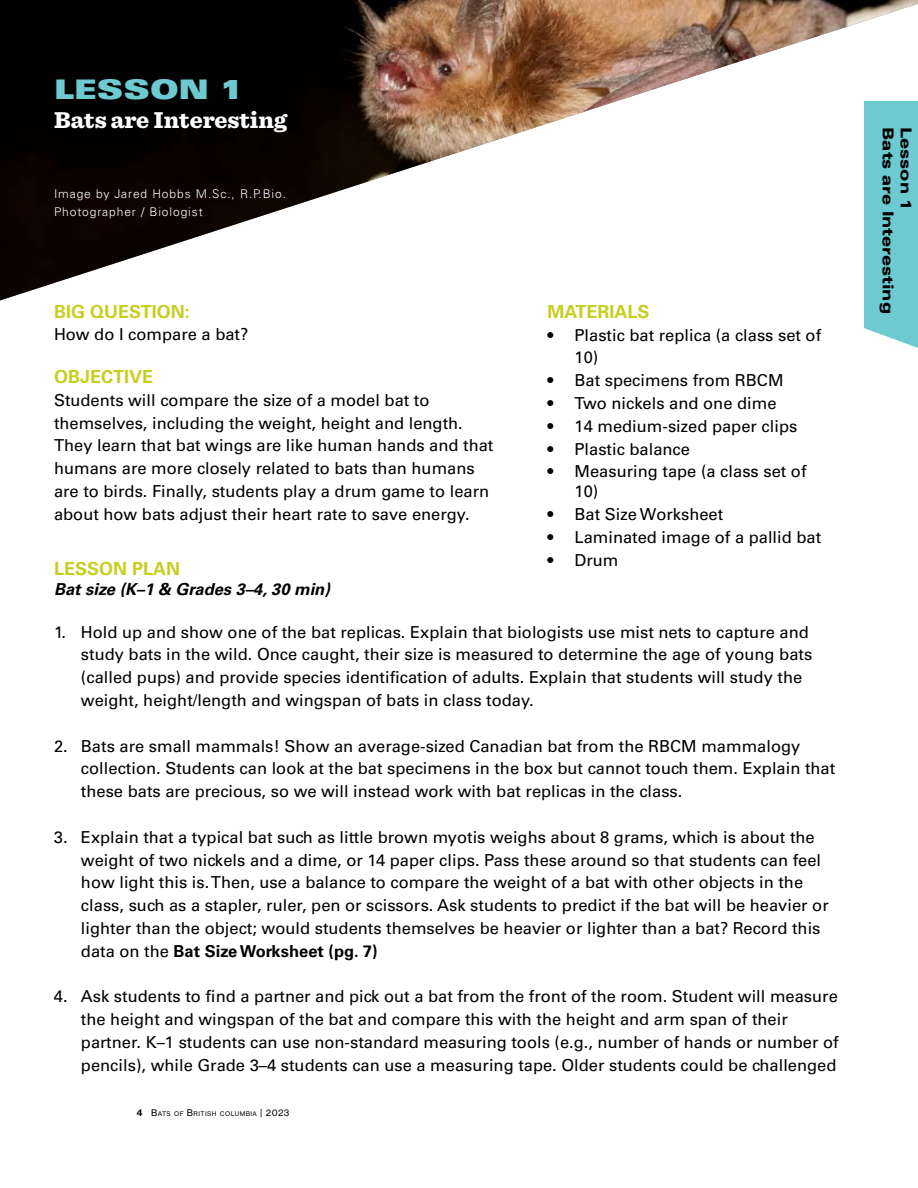
<style>
.page{position:relative;width:918px;height:1188px;background:#fff}
.page>*{position:absolute;margin:0;border:0;box-sizing:border-box;transform-origin:0 0}
.t1{font:27px "Univers LT Std X Black Ex";color:#6ccad0}
.t2{font:900 24px "Sentinel";color:#fff}
.t3{font:700 18px "Univers LT Std";color:#c6cf21}
.t4{font:16.5px/22.8px "Univers LT Std";color:#000}
.t5{font:italic 700 16.5px "Univers LT Std";color:#000}
.t6{font:900 expanded 15px "Univers LT Std";color:#000}
.t7{font:300 12px/18px "Univers LT Std";letter-spacing:.075em;color:#fff}
.t8{font:6.3px "N Haas Grotesk TX Pro 55 Rg";letter-spacing:.07em;color:#000}
.s1{font-weight:700}
.s2{font-family:"N Haas Grotesk TX Pro 75 Bd";font-size:9px}
.s3{font-size:9px}
</style>
<div class="page">
<img style="left:0;top:0;width:918px;height:300px">
<div style="left:864px;top:101px;width:54px;height:247px;background:#6ccad0"></div>
<h1 class="t1" style="left:54px;top:74px;width:190px">LESSON 1</h1>
<h2 class="t2" style="left:54px;top:101px;width:235px">Bats are Interesting</h2>
<p class="t7" style="left:54px;top:185px;width:234px">Image by Jared Hobbs M.Sc., R.P.Bio.<br>Photographer / Biologist</p>
<p class="t3" style="left:54px;top:301px;width:137px">BIG QUESTION:</p>
<p class="t4" style="left:54px;top:323px;width:196px">How do I compare a bat?</p>
<p class="t3" style="left:54px;top:366px;width:101px">OBJECTIVE</p>
<p class="t4" style="left:54px;top:389px;width:441px">Students will compare the size of a model bat to themselves, including the weight, height and length.<br>They learn that bat wings are like human hands and that humans are more closely related to bats than humans are to birds. Finally, students play a drum game to learn about how bats adjust their heart rate to save energy.</p>
<p class="t3" style="left:54px;top:558px;width:128px">LESSON PLAN</p>
<p class="t5" style="left:54px;top:579px;width:277px">Bat size (K–1 &amp; Grades 3–4, 30 min)</p>
<p class="t4" style="left:81px;top:620px;width:733px;text-indent:-27px">1. Hold up and show one of the bat replicas. Explain that biologists use mist nets to capture and study bats in the wild. Once caught, their size is measured to determine the age of young bats (called pups) and provide species identification of adults. Explain that students will study the weight, height/length and wingspan of bats in class today.</p>
<p class="t4" style="left:81px;top:734px;width:756px;text-indent:-27px">2. Bats are small mammals! Show an average-sized Canadian bat from the RBCM mammalogy collection. Students can look at the bat specimens in the box but cannot touch them. Explain that these bats are precious, so we will instead work with bat replicas in the class.</p>
<p class="t4" style="left:81px;top:826px;width:749px;text-indent:-27px">3. Explain that a typical bat such as little brown myotis weighs about 8 grams, which is about the weight of two nickels and a dime, or 14 paper clips. Pass these around so that students can feel how light this is. Then, use a balance to compare the weight of a bat with other objects in the class, such as a stapler, ruler, pen or scissors. Ask students to predict if the bat will be heavier or lighter than the object; would students themselves be heavier or lighter than a bat? Record this data on the <span class="s1">Bat Size Worksheet (pg. 7)</span></p>
<p class="t4" style="left:81px;top:985px;width:759px;text-indent:-27px">4. Ask students to find a partner and pick out a bat from the front of the room. Student will measure the height and wingspan of the bat and compare this with the height and arm span of their partner. K–1 students can use non-standard measuring tools (e.g., number of hands or number of pencils), while Grade 3–4 students can use a measuring tape. Older students could be challenged</p>
<p class="t3" style="left:548px;top:301px;width:104px">MATERIALS</p>
<p class="t4" style="left:575px;top:324px;width:248px;line-height:22.4px;text-indent:-27px">• Plastic bat replica (a class set of<br>10)</p>
<p class="t4" style="left:548px;top:369px;width:238px">• Bat specimens from RBCM</p>
<p class="t4" style="left:548px;top:392px;width:230px">• Two nickels and one dime</p>
<p class="t4" style="left:548px;top:415px;width:251px">• 14 medium-sized paper clips</p>
<p class="t4" style="left:548px;top:437px;width:144px">• Plastic balance</p>
<p class="t4" style="left:575px;top:462px;width:233px;line-height:19.8px;text-indent:-27px">• Measuring tape (a class set of<br>10)</p>
<p class="t4" style="left:548px;top:503px;width:177px">• Bat Size Worksheet</p>
<p class="t4" style="left:548px;top:526px;width:275px">• Laminated image of a pallid bat</p>
<p class="t4" style="left:548px;top:548px;width:72px">• Drum</p>
<p class="t8" style="left:137px;top:1110px;width:154px"><span class="s2">4</span> <span class="s3">B</span>ATS OF <span class="s3">B</span>RITISH COLUMBIA <span class="s3">| 2023</span></p>
<p class="t6" style="left:897px;top:127px;width:188px;rotate:90deg">Bats are Interesting</p>
<p class="t6" style="left:915px;top:127px;width:85px;rotate:90deg">Lesson 1</p>
</div>
